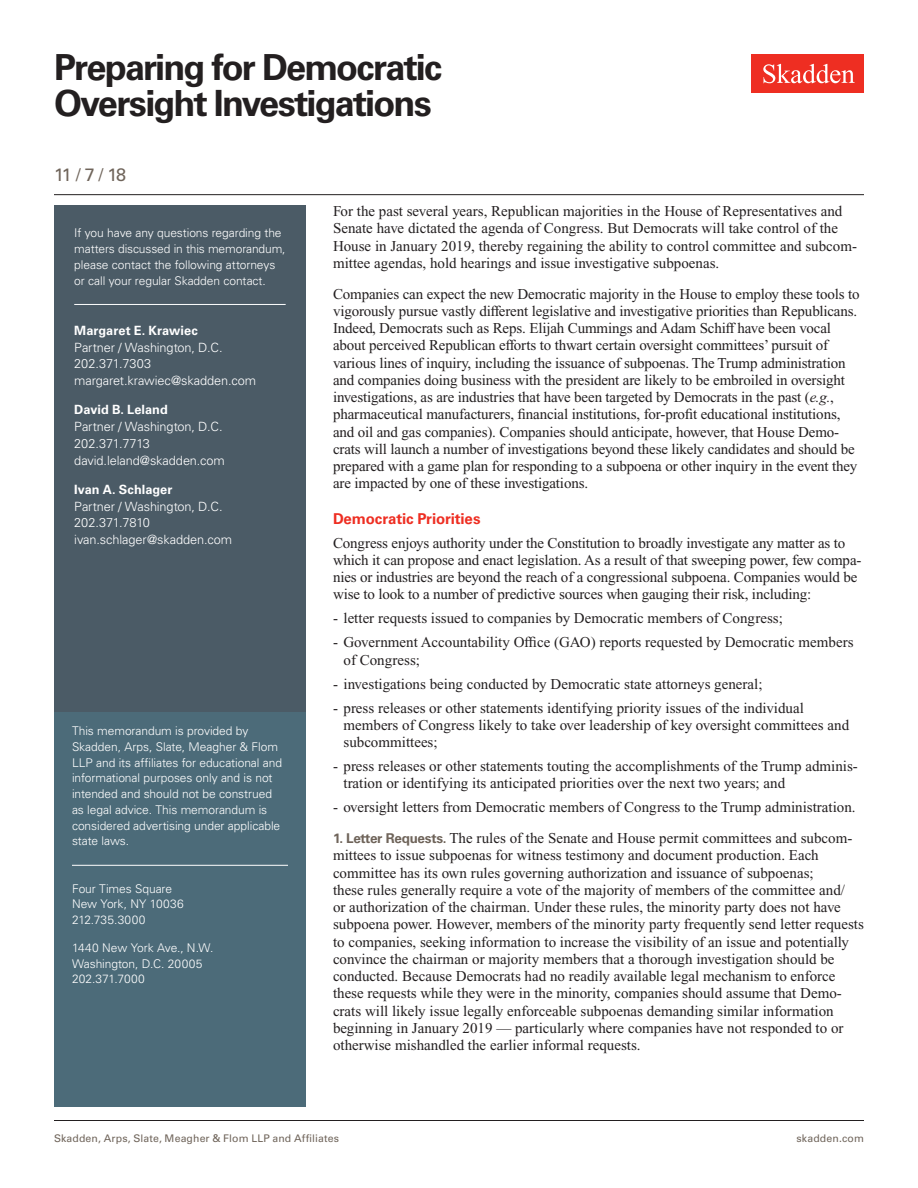
<style>
.page{position:relative;width:918px;height:1188px;background:#fff}
.page>*{position:absolute;margin:0;border:0;box-sizing:border-box;transform-origin:0 0}
.t1{font:700 36px/36px "Univers LT Std";letter-spacing:-.05em;color:#231f20}
.Date{font:18px "Univers LT Std";color:#6f645a}
.Main_Body{font:15px/17.2px "Times New Roman PS Std";color:#231f20}
.First_Level_Heading{font:700 15px "Univers LT Std";letter-spacing:-.01em;color:#ee2e22}
.Contacts{font:300 12.75px "Univers LT Std";letter-spacing:-.005em;color:#fff}
.Contacts_Name{font:700 12.75px "Univers LT Std";letter-spacing:.005em;color:#fff}
.Sidebar_body_rule_be{font:300 12px/15.8px "Univers LT Std";letter-spacing:-.005em;color:#fff}
.Sidebar_body{font:300 12px/15.8px "Univers LT Std";letter-spacing:-.005em;color:#fff}
.Firm_Address{font:300 12px/15.8px "Univers LT Std";letter-spacing:-.005em;color:#fff}
.t2{font:10.5px "Univers LT Std";letter-spacing:.01em;color:#6f645a}
.s1{font-style:italic}
.s2{font-family:"Univers LT Std";font-weight:700;font-size:13.5px;color:#6f645a}
</style>
<div class="page">
<div style="left:752px;top:54px;width:112px;height:39px;background:#ee2e22"></div>
<svg style="left:763px;top:64px;width:92px;height:19px"></svg>
<hr style="left:54px;top:1120px;width:810px;height:1px;background:#231f20">
<hr style="left:54px;top:194px;width:810px;height:1px;background:#231f20">
<div style="left:54px;top:708px;width:252px;height:399px;background:#4c6b79"></div>
<hr style="left:72px;top:865px;width:216px;height:1px;background:#fff">
<div style="left:54px;top:206px;width:252px;height:506px;background:#4b5b66"></div>
<hr style="left:74px;top:304px;width:212px;height:1px;background:#fff">
<h1 class="t1" style="left:54px;top:50px;width:390px">Preparing for Democratic<br>Oversight Investigations</h1>
<p class="Date" style="left:54px;top:164px;width:74px">11 / 7 / 18</p>
<p class="Sidebar_body_rule_be" style="left:74px;top:225px;width:213px">If you have any questions regarding the matters discussed in this memorandum, please contact the following attorneys or call your regular Skadden contact.</p>
<p class="Sidebar_body" style="left:72px;top:226px;width:188px">If you have any questions regarding the matter di cussed in this<br>m morandum, please contact the attorne s list d on the last page or</p>
<p class="Contacts_Name" style="left:74px;top:323px;width:125px">Margaret E. Krawiec</p>
<p class="Contacts" style="left:74px;top:339px;width:150px">Partner / Washington, D.C.</p>
<p class="Contacts" style="left:74px;top:356px;width:79px">202.371.7303</p>
<p class="Contacts" style="left:74px;top:373px;width:183px">margaret.krawiec@skadden.com</p>
<p class="Contacts_Name" style="left:74px;top:402px;width:95px">David B. Leland</p>
<p class="Contacts" style="left:74px;top:419px;width:150px">Partner / Washington, D.C.</p>
<p class="Contacts" style="left:74px;top:436px;width:77px">202.371.7713</p>
<p class="Contacts" style="left:74px;top:453px;width:152px">david.leland@skadden.com</p>
<p class="Contacts_Name" style="left:74px;top:482px;width:100px">Ivan A. Schlager</p>
<p class="Contacts" style="left:74px;top:498px;width:150px">Partner / Washington, D.C.</p>
<p class="Contacts" style="left:74px;top:515px;width:77px">202.371.7810</p>
<p class="Contacts" style="left:74px;top:532px;width:159px">ivan.schlager@skadden.com</p>
<p class="Sidebar_body_rule_be" style="left:72px;top:723px;width:212px">This memorandum is provided by Skadden, Arps, Slate, Meagher &amp; Flom LLP and its affiliates for educational and informational purposes only and is not intended and should not be construed as legal advice. This memorandum is considered advertising under applicable state laws.</p>
<p class="Firm_Address" style="left:72px;top:881px;width:113px">Four Times Square<br>New York, NY 10036<br>212.735.3000</p>
<p class="Firm_Address" style="left:72px;top:940px;width:143px">1440 New York Ave., N.W.<br>Washington, D.C. 20005<br>202.371.7000</p>
<p class="Main_Body" style="left:333px;top:202px;width:526px">For the past several years, Republican majorities in the House of Representatives and Senate have dictated the agenda of Congress. But Democrats will take control of the House in January 2019, thereby regaining the ability to control committee and subcom&shy;mittee agendas, hold hearings and issue investigative subpoenas.</p>
<p class="Main_Body" style="left:333px;top:285px;width:528px">Companies can expect the new Democratic majority in the House to employ these tools to vigorously pursue vastly different legislative and investigative priorities than Republicans.<br>Indeed, Democrats such as Reps. Elijah Cummings and Adam Schiff have been vocal about perceived Republican efforts to thwart certain oversight committees’ pursuit of various lines of inquiry, including the issuance of subpoenas. The Trump administration and companies doing business with the president are likely to be embroiled in oversight investigations, as are industries that have been targeted by Democrats in the past (<span class="s1">e.g.</span>, pharmaceutical manufacturers, financial institutions, for-profit educational institutions, and oil and gas companies). Companies should anticipate, however, that House Demo&shy;crats will launch a number of investigations beyond these likely candidates and should be prepared with a game plan for responding to a subpoena or other inquiry in the event they are impacted by one of these investigations.</p>
<h2 class="First_Level_Heading" style="left:333px;top:509px;width:149px">Democratic Priorities</h2>
<p class="Main_Body" style="left:333px;top:534px;width:530px">Congress enjoys authority under the Constitution to broadly investigate any matter as to which it can propose and enact legislation. As a result of that sweeping power, few compa&shy;nies or industries are beyond the reach of a congressional subpoena. Companies would be wise to look to a number of predictive sources when gauging their risk, including:</p>
<p class="Main_Body" style="left:333px;top:610px;width:451px">- letter requests issued to companies by Democratic members of Congress;</p>
<p class="Main_Body" style="left:344px;top:634px;width:512px;text-indent:-10px">- Government Accountability Office (GAO) reports requested by Democratic members of Congress;</p>
<p class="Main_Body" style="left:333px;top:675px;width:431px">- investigations being conducted by Democratic state attorneys general;</p>
<p class="Main_Body" style="left:344px;top:699px;width:507px;text-indent:-10px">- press releases or other statements identifying priority issues of the individual members of Congress likely to take over leadership of key oversight committees and subcommittees;</p>
<p class="Main_Body" style="left:344px;top:757px;width:516px;text-indent:-10px">- press releases or other statements touting the accomplishments of the Trump adminis&shy;tration or identifying its anticipated priorities over the next two years; and</p>
<p class="Main_Body" style="left:333px;top:799px;width:524px">- oversight letters from Democratic members of Congress to the Trump administration.</p>
<p class="Main_Body" style="left:333px;top:829px;width:532px"><span class="s2">1. Letter Requests.</span> The rules of the Senate and House permit committees and subcom&shy;mittees to issue subpoenas for witness testimony and document production. Each committee has its own rules governing authorization and issuance of subpoenas;<br>these rules generally require a vote of the majority of members of the committee and/<br>or authorization of the chairman. Under these rules, the minority party does not have subpoena power. However, members of the minority party frequently send letter requests to companies, seeking information to increase the visibility of an issue and potentially convince the chairman or majority members that a thorough investigation should be conducted. Because Democrats had no readily available legal mechanism to enforce these requests while they were in the minority, companies should assume that Demo&shy;crats will likely issue legally enforceable subpoenas demanding similar information beginning in January 2019 — particularly where companies have not responded to or otherwise mishandled the earlier informal requests.</p>
<p class="t2" style="left:54px;top:1132px;width:287px">Skadden, Arps, Slate, Meagher &amp; Flom LLP and Affiliates</p>
<p class="t2" style="left:797px;top:1132px;width:69px">skadden.com</p>
</div>
